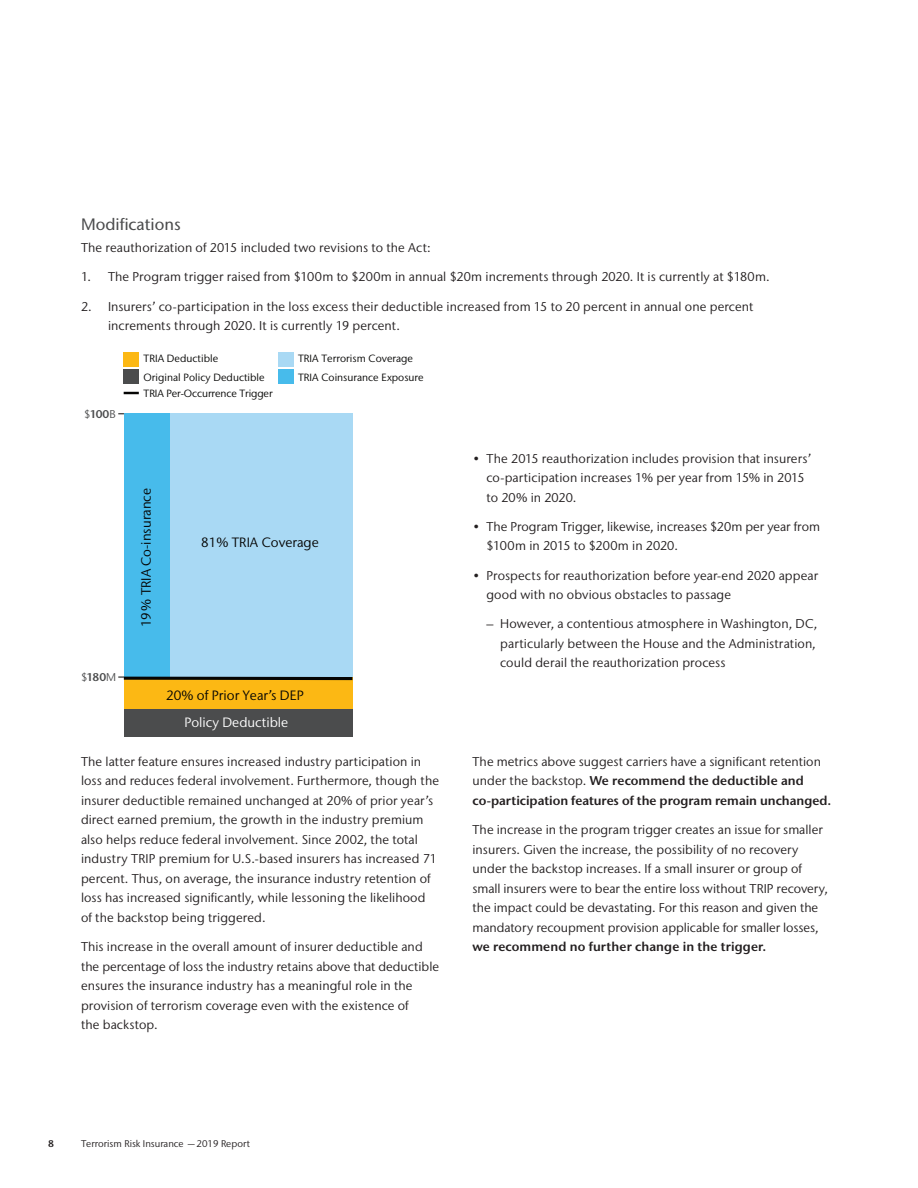
<style>
.page{position:relative;width:918px;height:1188px;background:#fff}
.page>*{position:absolute;margin:0;border:0;box-sizing:border-box;transform-origin:0 0}
.Subhead{font:500 16.5px "Stone Sans IIITC Pro";color:#4b4c4d}
.t1{font:13.5px "Stone Sans IIITC Pro";color:#050504}
.t2{font:13.5px "Stone Sans IIITC Pro";color:#fff}
.Body_Copy_8_5_13{font:12.75px/19.5px "Stone Sans IIITC Pro";letter-spacing:.005em;color:#231f20}
.Body_Copy_8_5_13-2{font:600 12.75px/19.5px "Stone Sans IIITC Pro";color:#231f20}
.t3{font:600 11.25px "Stone Sans IIITC Pro";letter-spacing:-.04em;color:#4b4c4d}
.t4{font:10.5px "Stone Sans IIITC Pro";color:#050504}
.Page_Folio{font:9.75px "Stone Sans IIITC Pro";color:#231f20}
.Page_Folio-2{font:600 9.75px "Stone Sans IIITC Pro";color:#231f20}
.s1{font-weight:400}
.s2{font-weight:600}
</style>
<div class="page">
<div style="left:124px;top:708px;width:228px;height:29px;background:#4b4c4d"></div>
<div style="left:124px;top:413px;width:228px;height:277px;background:#a9d9f4"></div>
<div style="left:124px;top:413px;width:46px;height:264px;background:#47bbeb"></div>
<div style="left:124px;top:677px;width:228px;height:32px;background:#fcb814"></div>
<hr style="left:124px;top:677px;width:228px;height:3px;background:#050504">
<div style="left:124px;top:352px;width:15px;height:14px;background:#fcb814"></div>
<div style="left:124px;top:369px;width:15px;height:15px;background:#4b4c4d"></div>
<div style="left:278px;top:369px;width:16px;height:15px;background:#47bbeb"></div>
<div style="left:278px;top:352px;width:16px;height:14px;background:#a9d9f4"></div>
<svg style="left:124px;top:392px;width:15px;height:2px"></svg>
<p class="Subhead" style="left:81px;top:213px;width:101px">Modifications</p>
<p class="Body_Copy_8_5_13" style="left:81px;top:238px;width:351px">The reauthorization of 2015 included two revisions to the Act:</p>
<p class="Body_Copy_8_5_13" style="left:81px;top:267px;width:690px">1. The Program trigger raised from $100m to $200m in annual $20m increments through 2020. It is currently at $180m.</p>
<p class="Body_Copy_8_5_13" style="left:108px;top:296px;width:647px;text-indent:-27px">2. Insurers’ co-participation in the loss excess their deductible increased from 15 to 20 percent in annual one percent increments through 2020. It is currently 19 percent.</p>
<p class="t3" style="left:84px;top:407px;width:33px"><span class="s1">$</span>100<span class="s1">B</span></p>
<p class="t4" style="left:144px;top:352px;width:76px">TRIA Deductible</p>
<p class="t4" style="left:144px;top:370px;width:123px">Original Policy Deductible</p>
<p class="t4" style="left:144px;top:386px;width:131px">TRIA Per-Occurrence Trigger</p>
<p class="t4" style="left:298px;top:352px;width:116px">TRIA Terrorism Coverage</p>
<p class="t4" style="left:298px;top:370px;width:127px">TRIA Coinsurance Exposure</p>
<p class="t3" style="left:81px;top:670px;width:37px"><span class="s1">$</span>180<span class="s1">M</span></p>
<p class="t1" style="left:138px;top:627px;width:141px;rotate:-90deg">19% TRIA Co-insurance</p>
<p class="t1" style="left:201px;top:534px;width:119px">81% TRIA Coverage</p>
<p class="t1" style="left:166px;top:687px;width:139px">20% of Prior Year’s DEP</p>
<p class="t2" style="left:184px;top:714px;width:105px">Policy Deductible</p>
<p class="Body_Copy_8_5_13" style="left:81px;top:752px;width:360px">The latter feature ensures increased industry participation in loss and reduces federal involvement. Furthermore, though the insurer deductible remained unchanged at 20% of prior year’s direct earned premium, the growth in the industry premium also helps reduce federal involvement. Since 2002, the total industry TRIP premium for U.S.-based insurers has increased 71 percent. Thus, on average, the insurance industry retention of loss has increased significantly, while lessoning the likelihood of the backstop being triggered.</p>
<p class="Body_Copy_8_5_13" style="left:81px;top:937px;width:360px">This increase in the overall amount of insurer deductible and the percentage of loss the industry retains above that deductible ensures the insurance industry has a meaningful role in the provision of terrorism coverage even with the existence of<br>the backstop.</p>
<p class="Body_Copy_8_5_13" style="left:487px;top:448px;width:326px;text-indent:-14px">• The 2015 reauthorization includes provision that insurers’ co-participation increases 1% per year from 15% in 2015 to 20% in 2020.</p>
<p class="Body_Copy_8_5_13" style="left:487px;top:516px;width:335px;text-indent:-14px">• The Program Trigger, likewise, increases $20m per year from $100m in 2015 to $200m in 2020.</p>
<p class="Body_Copy_8_5_13" style="left:487px;top:565px;width:333px;text-indent:-14px">• Prospects for reauthorization before year-end 2020 appear good with no obvious obstacles to passage</p>
<p class="Body_Copy_8_5_13" style="left:500px;top:614px;width:319px;text-indent:-14px">– However, a contentious atmosphere in Washington, DC, particularly between the House and the Administration, could derail the reauthorization process</p>
<p class="Body_Copy_8_5_13-2" style="left:472px;top:751px;width:360px"><span class="s1">The metrics above suggest carriers have a significant retention under the backstop.</span> We recommend the deductible and co-participation features of the program remain unchanged.</p>
<p class="Body_Copy_8_5_13" style="left:472px;top:820px;width:357px">The increase in the program trigger creates an issue for smaller insurers. Given the increase, the possibility of no recovery under the backstop increases. If a small insurer or group of small insurers were to bear the entire loss without TRIP recovery, the impact could be devastating. For this reason and given the mandatory recoupment provision applicable for smaller losses, <span class="s2">we recommend no further change in the trigger.</span></p>
<p class="Page_Folio-2" style="left:48px;top:1138px;width:7px">8</p>
<p class="Page_Folio" style="left:81px;top:1138px;width:171px">Terrorism Risk Insurance —2019 Report</p>
</div>
